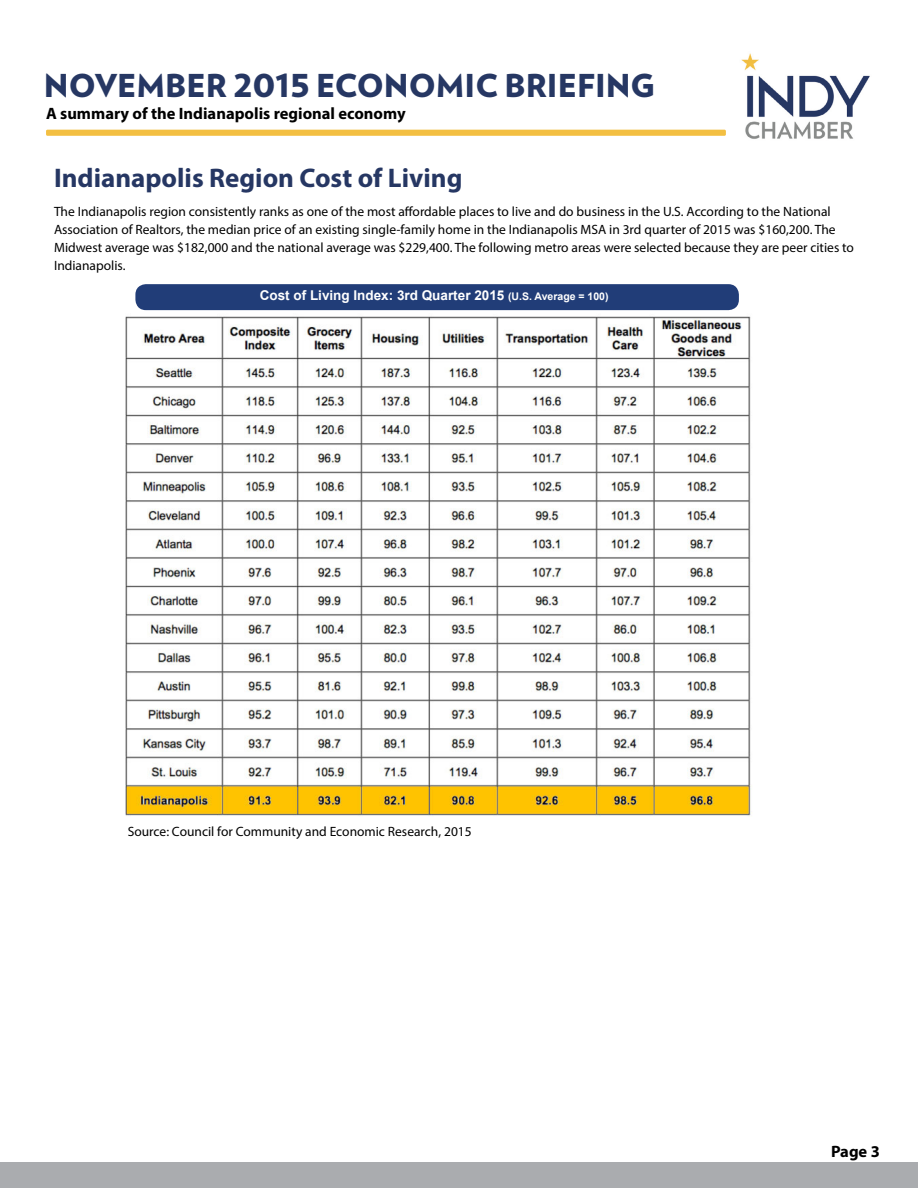
<style>
.page{position:relative;width:918px;height:1188px;background:#fff}
.page>*{position:absolute;margin:0;border:0;box-sizing:border-box;transform-origin:0 0}
.t1{font:900 31.5px "Verlag";color:#263763}
.t2{font:700 27px "Myriad Pro";color:#263763}
.t3{font:700 16.5px "Myriad Pro";color:#000}
.t4{font:13.5px/18px "Myriad Pro";color:#000}
.t5{font:700 13.5px "Arial";color:#fff}
.s1{font-size:10.5px}
</style>
<div class="page">
<img style="left:125px;top:309px;width:627px;height:507px">
<img style="left:741px;top:53px;width:129px;height:86px">
<div style="left:46px;top:130px;width:680px;height:6px;background:#f3bf42;border-radius:2px"></div>
<div style="left:0;top:1162px;width:918px;height:26px;background:#aaacaf"></div>
<div style="left:135px;top:284px;width:604px;height:26px;background:#213d78;border-radius:11px"></div>
<h1 class="t1" style="left:44px;top:60px;width:613px">NOVEMBER 2015 ECONOMIC BRIEFING</h1>
<p class="t3" style="left:46px;top:103px;width:361px">A summary of the Indianapolis regional economy</p>
<h2 class="t2" style="left:54px;top:160px;width:410px">Indianapolis Region Cost of Living</h2>
<p class="t4" style="left:54px;top:202px;width:802px">The Indianapolis region consistently ranks as one of the most affordable places to live and do business in the U.S. According to the National Association of Realtors, the median price of an existing single-family home in the Indianapolis MSA in 3rd quarter of 2015 was $160,200. The Midwest average was $182,000 and the national average was $229,400. The following metro areas were selected because they are peer cities to Indianapolis.</p>
<p class="t5" style="left:260px;top:287px;width:350px">Cost of Living Index: 3rd Quarter 2015 <span class="s1">(U.S. Average = 100)</span></p>
<p class="t4" style="left:128px;top:822px;width:346px">Source: Council for Community and Economic Research, 2015</p>
<p class="t3" style="left:831px;top:1141px;width:50px">Page 3</p>
</div>
